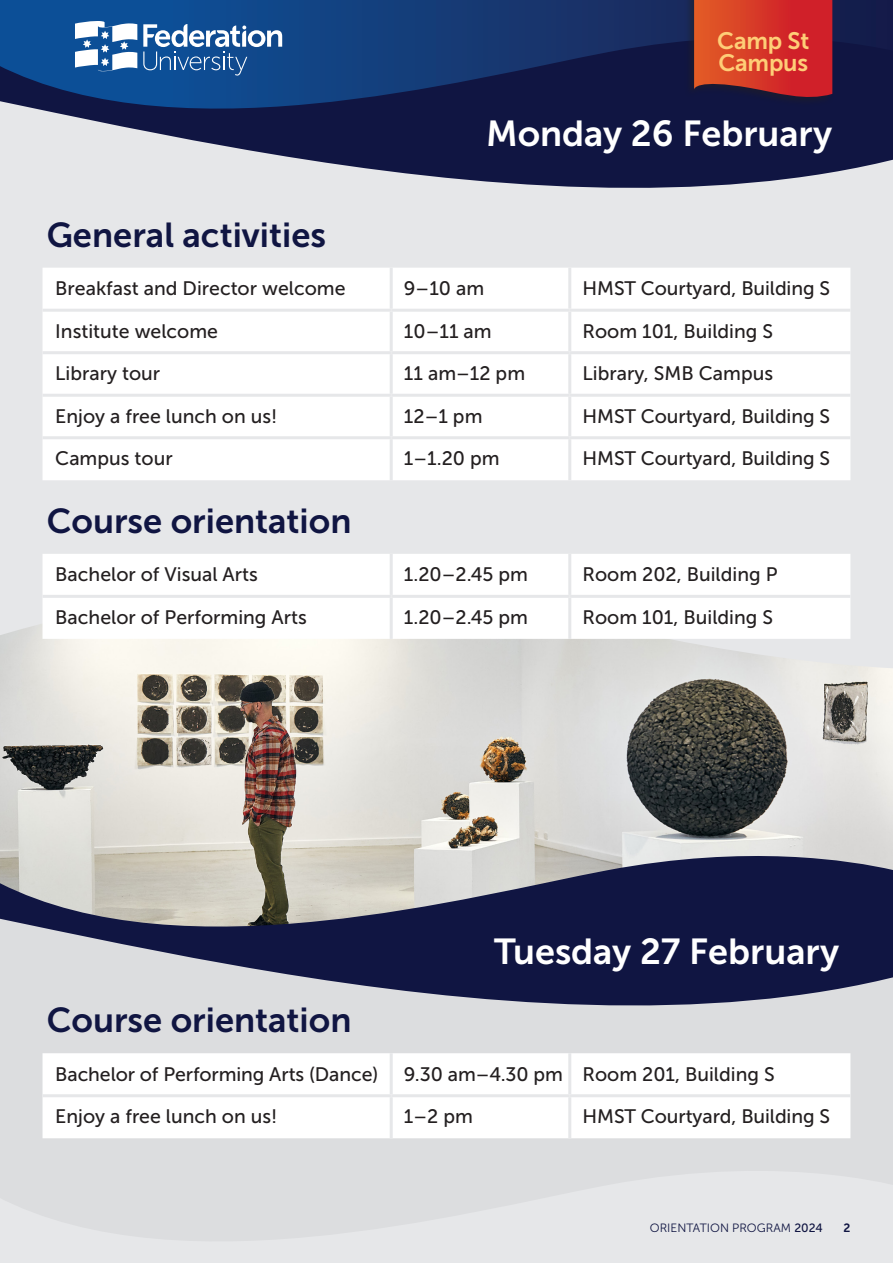
<style>
.page{position:relative;width:893px;height:1263px;background:#e6e7e9}
.page>*{position:absolute;margin:0;border:0;box-sizing:border-box;transform-origin:0 0}
.DAY_Head__white{font:36px "Museo Sans 700";color:#fff}
.C_Head{font:34.5px "Museo Sans 700";color:#101542}
.t1{font:23.7px/21.8px "Museo Sans 700";letter-spacing:-.01em;color:#fece77}
.Table_Body_Large{font:19.5px "Museo Sans 500";color:#231f20}
.t2{font:12px "Museo Sans 300";color:#101542}
.t3{font:12px "Museo Sans 700";color:#101542}
.s1{font-family:"Museo Sans 500"}
</style>
<div class="page">
<svg style="left:42px;top:164px;width:833px;height:126px"></svg>
<svg style="left:0;top:0;width:893px;height:164px;background:#223869"></svg>
<svg style="left:75px;top:21px;width:62px;height:50px;background:#90afcf"></svg>
<svg style="left:143px;top:24px;width:139px;height:52px;background:#4775aa"></svg>
<svg style="left:44px;top:928px;width:849px;height:78px;fill:#101542"></svg>
<img style="left:0;top:589px;width:893px;height:339px">
<div style="left:684px;top:0;width:150px;height:107px;background:#231f20;opacity:.5"></div>
<svg style="left:694px;top:0;width:138px;height:102px;background:#c03229"></svg>
<div style="left:43px;top:554px;width:807px;height:85px;background:#fff"></div>
<hr style="left:390px;top:554px;width:3px;height:41px;background:#e6e7e9">
<hr style="left:390px;top:598px;width:3px;height:41px;background:#e6e7e9">
<hr style="left:568px;top:554px;width:3px;height:41px;background:#e6e7e9">
<hr style="left:568px;top:598px;width:3px;height:41px;background:#e6e7e9">
<hr style="left:43px;top:595px;width:348px;height:3px;background:#e6e7e9">
<hr style="left:391px;top:595px;width:179px;height:3px;background:#e6e7e9">
<hr style="left:570px;top:595px;width:280px;height:3px;background:#e6e7e9">
<div style="left:43px;top:268px;width:807px;height:212px;background:#fff"></div>
<hr style="left:390px;top:268px;width:3px;height:41px;background:#e6e7e9">
<hr style="left:390px;top:312px;width:3px;height:39px;background:#e6e7e9">
<hr style="left:390px;top:354px;width:3px;height:40px;background:#e6e7e9">
<hr style="left:390px;top:397px;width:3px;height:39px;background:#e6e7e9">
<hr style="left:390px;top:439px;width:3px;height:41px;background:#e6e7e9">
<hr style="left:43px;top:309px;width:348px;height:3px;background:#e6e7e9">
<hr style="left:391px;top:309px;width:179px;height:3px;background:#e6e7e9">
<hr style="left:570px;top:309px;width:280px;height:3px;background:#e6e7e9">
<hr style="left:568px;top:268px;width:3px;height:41px;background:#e6e7e9">
<hr style="left:568px;top:312px;width:3px;height:39px;background:#e6e7e9">
<hr style="left:568px;top:354px;width:3px;height:40px;background:#e6e7e9">
<hr style="left:568px;top:397px;width:3px;height:39px;background:#e6e7e9">
<hr style="left:568px;top:439px;width:3px;height:41px;background:#e6e7e9">
<hr style="left:43px;top:436px;width:348px;height:3px;background:#e6e7e9">
<hr style="left:391px;top:436px;width:179px;height:3px;background:#e6e7e9">
<hr style="left:570px;top:436px;width:280px;height:3px;background:#e6e7e9">
<hr style="left:43px;top:351px;width:348px;height:3px;background:#e6e7e9">
<hr style="left:391px;top:351px;width:179px;height:3px;background:#e6e7e9">
<hr style="left:570px;top:351px;width:280px;height:3px;background:#e6e7e9">
<hr style="left:43px;top:394px;width:348px;height:3px;background:#e6e7e9">
<hr style="left:391px;top:394px;width:179px;height:3px;background:#e6e7e9">
<hr style="left:570px;top:394px;width:280px;height:3px;background:#e6e7e9">
<div style="left:43px;top:1053px;width:807px;height:85px;background:#fff"></div>
<hr style="left:390px;top:1053px;width:3px;height:41px;background:#e6e7e9">
<hr style="left:390px;top:1097px;width:3px;height:41px;background:#e6e7e9">
<hr style="left:568px;top:1053px;width:3px;height:41px;background:#e6e7e9">
<hr style="left:568px;top:1097px;width:3px;height:41px;background:#e6e7e9">
<hr style="left:43px;top:1094px;width:348px;height:3px;background:#e6e7e9">
<hr style="left:391px;top:1094px;width:179px;height:3px;background:#e6e7e9">
<hr style="left:570px;top:1094px;width:280px;height:3px;background:#e6e7e9">
<p class="t1" style="left:717px;top:30px;width:94px">Camp St<br>Campus</p>
<p class="DAY_Head__white" style="left:486px;top:114px;width:348px">Monday 26 February</p>
<p class="C_Head" style="left:47px;top:216px;width:281px">General activities</p>
<p class="Table_Body_Large" style="left:55px;top:278px;width:292px">Breakfast and Director welcome</p>
<p class="Table_Body_Large" style="left:404px;top:278px;width:82px">9–10 am</p>
<p class="Table_Body_Large" style="left:583px;top:278px;width:249px">HMST Courtyard, Building S</p>
<p class="Table_Body_Large" style="left:55px;top:320px;width:164px">Institute welcome</p>
<p class="Table_Body_Large" style="left:404px;top:320px;width:89px">10–11 am</p>
<p class="Table_Body_Large" style="left:583px;top:320px;width:192px">Room 101, Building S</p>
<p class="Table_Body_Large" style="left:55px;top:363px;width:107px">Library tour</p>
<p class="Table_Body_Large" style="left:404px;top:363px;width:123px">11 am–12 pm</p>
<p class="Table_Body_Large" style="left:583px;top:363px;width:192px">Library, SMB Campus</p>
<p class="Table_Body_Large" style="left:55px;top:405px;width:224px">Enjoy a free lunch on us!</p>
<p class="Table_Body_Large" style="left:404px;top:405px;width:80px">12–1 pm</p>
<p class="Table_Body_Large" style="left:583px;top:405px;width:249px">HMST Courtyard, Building S</p>
<p class="Table_Body_Large" style="left:55px;top:448px;width:119px">Campus tour</p>
<p class="Table_Body_Large" style="left:404px;top:448px;width:97px">1–1.20 pm</p>
<p class="Table_Body_Large" style="left:583px;top:448px;width:249px">HMST Courtyard, Building S</p>
<p class="C_Head" style="left:47px;top:502px;width:306px">Course orientation</p>
<p class="Table_Body_Large" style="left:55px;top:564px;width:204px">Bachelor of Visual Arts</p>
<p class="Table_Body_Large" style="left:404px;top:564px;width:126px">1.20–2.45 pm</p>
<p class="Table_Body_Large" style="left:583px;top:564px;width:196px">Room 202, Building P</p>
<p class="Table_Body_Large" style="left:55px;top:606px;width:253px">Bachelor of Performing Arts</p>
<p class="Table_Body_Large" style="left:404px;top:606px;width:126px">1.20–2.45 pm</p>
<p class="Table_Body_Large" style="left:583px;top:606px;width:192px">Room 101, Building S</p>
<p class="DAY_Head__white" style="left:494px;top:931px;width:347px">Tuesday 27 February</p>
<p class="C_Head" style="left:47px;top:1001px;width:306px">Course orientation</p>
<p class="Table_Body_Large" style="left:55px;top:1063px;width:324px">Bachelor of Performing Arts (Dance)</p>
<p class="Table_Body_Large" style="left:404px;top:1063px;width:160px">9.30 am–4.30 pm</p>
<p class="Table_Body_Large" style="left:583px;top:1063px;width:194px">Room 201, Building S</p>
<p class="Table_Body_Large" style="left:55px;top:1106px;width:224px">Enjoy a free lunch on us!</p>
<p class="Table_Body_Large" style="left:404px;top:1106px;width:70px">1–2 pm</p>
<p class="Table_Body_Large" style="left:583px;top:1106px;width:249px">HMST Courtyard, Building S</p>
<p class="t2" style="left:650px;top:1221px;width:174px">ORIENTATION PROGRAM <span class="s1">2024</span></p>
<p class="t3" style="left:843px;top:1221px;width:8px">2</p>
</div>
